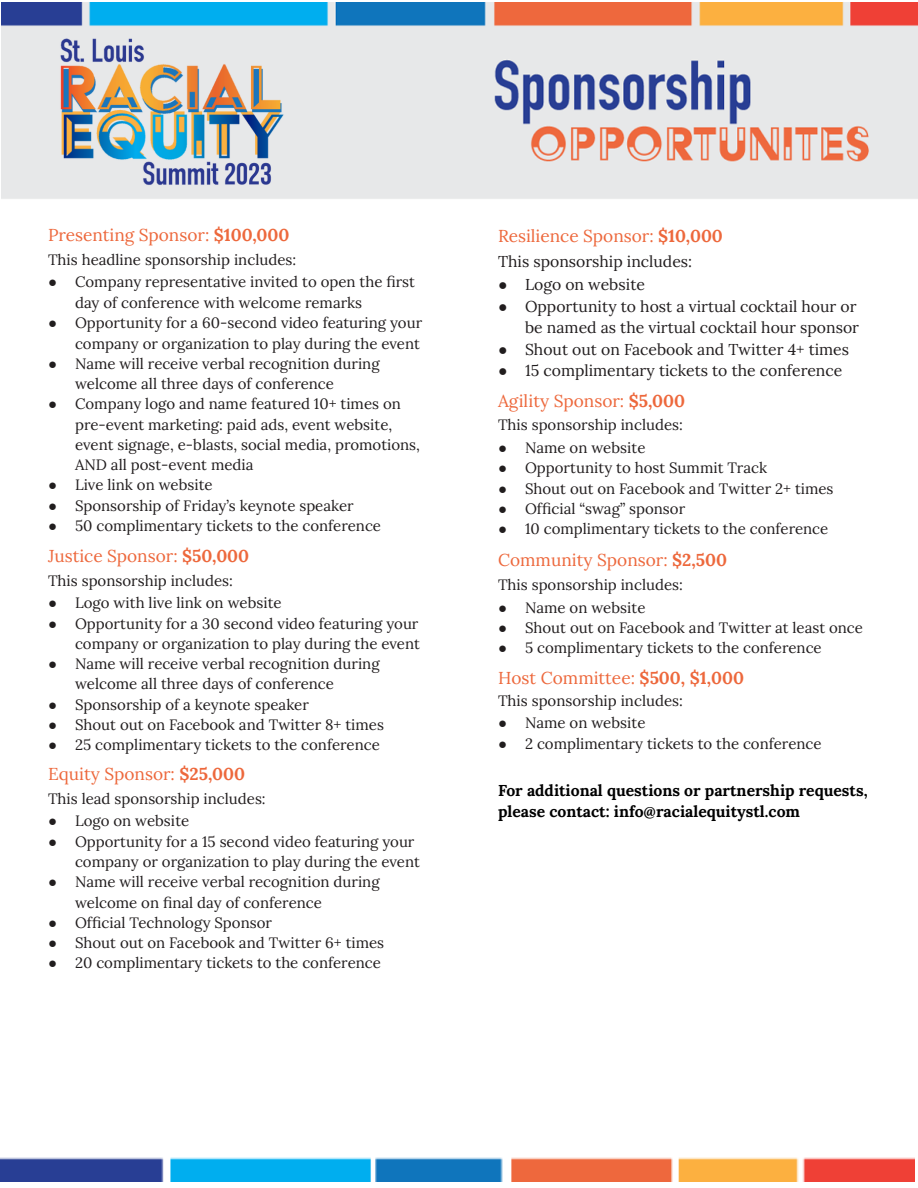
<style>
.page{position:relative;width:918px;height:1188px;background:#fff}
.page>*{position:absolute;margin:0;border:0;box-sizing:border-box;transform-origin:0 0}
.t1{font:17.25px "Lora";color:#ed683c}
.t2{font:15.75px/21.3px "Lora";color:#211d1e;text-align:right}
.t3{font:700 15.75px/21.8px "Lora";color:#000}
.t4{font:15px/20.2px "Lora";color:#211d1e}
.s1{font-weight:700}
.s2{font-family:"Arial"}
</style>
<div class="page">
<img style="left:2px;top:2px;width:916px;height:197px">
<img style="left:1px;top:1157px;width:913px;height:24px">
<img style="left:48px;top:36px;width:246px;height:152px">
<p class="t1" style="left:48px;top:224px;width:243px">Presenting Sponsor: <span class="s1">$100,000</span></p>
<p class="t4" style="left:48px;top:249px;width:250px">This headline sponsorship includes:</p>
<p class="t4" style="left:75px;top:272px;width:341px;text-indent:-27px"><span class="s2">●</span> Company representative invited to open the first day of conference with welcome remarks</p>
<p class="t4" style="left:48px;top:313px;width:376px;text-align:right"><span class="s2">●</span> Opportunity for a 60-second video featuring your company or organization to play during the event</p>
<p class="t4" style="left:75px;top:353px;width:306px;text-indent:-27px"><span class="s2">●</span> Name will receive verbal recognition during welcome all three days of conference</p>
<p class="t4" style="left:75px;top:394px;width:346px;text-indent:-27px"><span class="s2">●</span> Company logo and name featured 10+ times on pre-event marketing: paid ads, event website, event signage, e-blasts, social media, promotions, AND all post-event media</p>
<p class="t4" style="left:48px;top:475px;width:166px"><span class="s2">●</span> Live link on website</p>
<p class="t4" style="left:48px;top:495px;width:307px"><span class="s2">●</span> Sponsorship of Friday’s keynote speaker</p>
<p class="t4" style="left:48px;top:515px;width:335px"><span class="s2">●</span> 50 complimentary tickets to the conference</p>
<p class="t1" style="left:48px;top:544px;width:203px">Justice Sponsor: <span class="s1">$50,000</span></p>
<p class="t4" style="left:48px;top:570px;width:186px">This sponsorship includes:</p>
<p class="t4" style="left:48px;top:592px;width:235px"><span class="s2">●</span> Logo with live link on website</p>
<p class="t4" style="left:48px;top:613px;width:373px;text-align:right"><span class="s2">●</span> Opportunity for a 30 second video featuring your company or organization to play during the event</p>
<p class="t4" style="left:75px;top:654px;width:306px;text-indent:-27px"><span class="s2">●</span> Name will receive verbal recognition during welcome all three days of conference</p>
<p class="t4" style="left:48px;top:694px;width:262px"><span class="s2">●</span> Sponsorship of a keynote speaker</p>
<p class="t4" style="left:48px;top:714px;width:337px"><span class="s2">●</span> Shout out on Facebook and Twitter 8+ times</p>
<p class="t4" style="left:48px;top:735px;width:333px"><span class="s2">●</span> 25 complimentary tickets to the conference</p>
<p class="t1" style="left:48px;top:763px;width:198px">Equity Sponsor: <span class="s1">$25,000</span></p>
<p class="t4" style="left:48px;top:788px;width:219px">This lead sponsorship includes:</p>
<p class="t4" style="left:48px;top:811px;width:143px"><span class="s2">●</span> Logo on website</p>
<p class="t4" style="left:75px;top:831px;width:346px;text-indent:-27px"><span class="s2">●</span> Opportunity for a 15 second video featuring your company or organization to play during the event</p>
<p class="t4" style="left:75px;top:872px;width:306px;text-indent:-27px"><span class="s2">●</span> Name will receive verbal recognition during welcome on final day of conference</p>
<p class="t4" style="left:48px;top:912px;width:225px"><span class="s2">●</span> Official Technology Sponsor</p>
<p class="t4" style="left:48px;top:933px;width:338px"><span class="s2">●</span> Shout out on Facebook and Twitter 6+ times</p>
<p class="t4" style="left:48px;top:953px;width:334px"><span class="s2">●</span> 20 complimentary tickets to the conference</p>
<p class="t1" style="left:498px;top:225px;width:226px">Resilience Sponsor: <span class="s1">$10,000</span></p>
<p class="t2" style="left:498px;top:250px;width:196px">This sponsorship includes:</p>
<p class="t2" style="left:498px;top:274px;width:148px"><span class="s2">●</span> Logo on website</p>
<p class="t2" style="left:498px;top:296px;width:362px"><span class="s2">●</span> Opportunity to host a virtual cocktail hour or be named as the virtual cocktail hour sponsor</p>
<p class="t2" style="left:498px;top:338px;width:353px"><span class="s2">●</span> Shout out on Facebook and Twitter 4+ times</p>
<p class="t2" style="left:498px;top:360px;width:346px"><span class="s2">●</span> 15 complimentary tickets to the conference</p>
<p class="t1" style="left:498px;top:390px;width:189px">Agility Sponsor: <span class="s1">$5,000</span></p>
<p class="t4" style="left:498px;top:415px;width:186px">This sponsorship includes:</p>
<p class="t4" style="left:498px;top:437px;width:149px"><span class="s2">●</span> Name on website</p>
<p class="t4" style="left:498px;top:458px;width:271px"><span class="s2">●</span> Opportunity to host Summit Track</p>
<p class="t4" style="left:498px;top:478px;width:337px"><span class="s2">●</span> Shout out on Facebook and Twitter 2+ times</p>
<p class="t4" style="left:498px;top:498px;width:189px"><span class="s2">●</span> Official “swag” sponsor</p>
<p class="t4" style="left:498px;top:519px;width:332px"><span class="s2">●</span> 10 complimentary tickets to the conference</p>
<p class="t1" style="left:498px;top:549px;width:231px">Community Sponsor: <span class="s1">$2,500</span></p>
<p class="t4" style="left:498px;top:574px;width:186px">This sponsorship includes:</p>
<p class="t4" style="left:498px;top:597px;width:149px"><span class="s2">●</span> Name on website</p>
<p class="t4" style="left:498px;top:618px;width:366px"><span class="s2">●</span> Shout out on Facebook and Twitter at least once</p>
<p class="t4" style="left:498px;top:638px;width:325px"><span class="s2">●</span> 5 complimentary tickets to the conference</p>
<p class="t1" style="left:498px;top:666px;width:248px">Host Committee: <span class="s1">$500, $1,000</span></p>
<p class="t4" style="left:498px;top:690px;width:186px">This sponsorship includes:</p>
<p class="t4" style="left:498px;top:713px;width:149px"><span class="s2">●</span> Name on website</p>
<p class="t4" style="left:498px;top:733px;width:325px"><span class="s2">●</span> 2 complimentary tickets to the conference</p>
<p class="t3" style="left:498px;top:779px;width:371px">For additional questions or partnership requests, please contact: info@racialequitystl.com</p>
</div>
